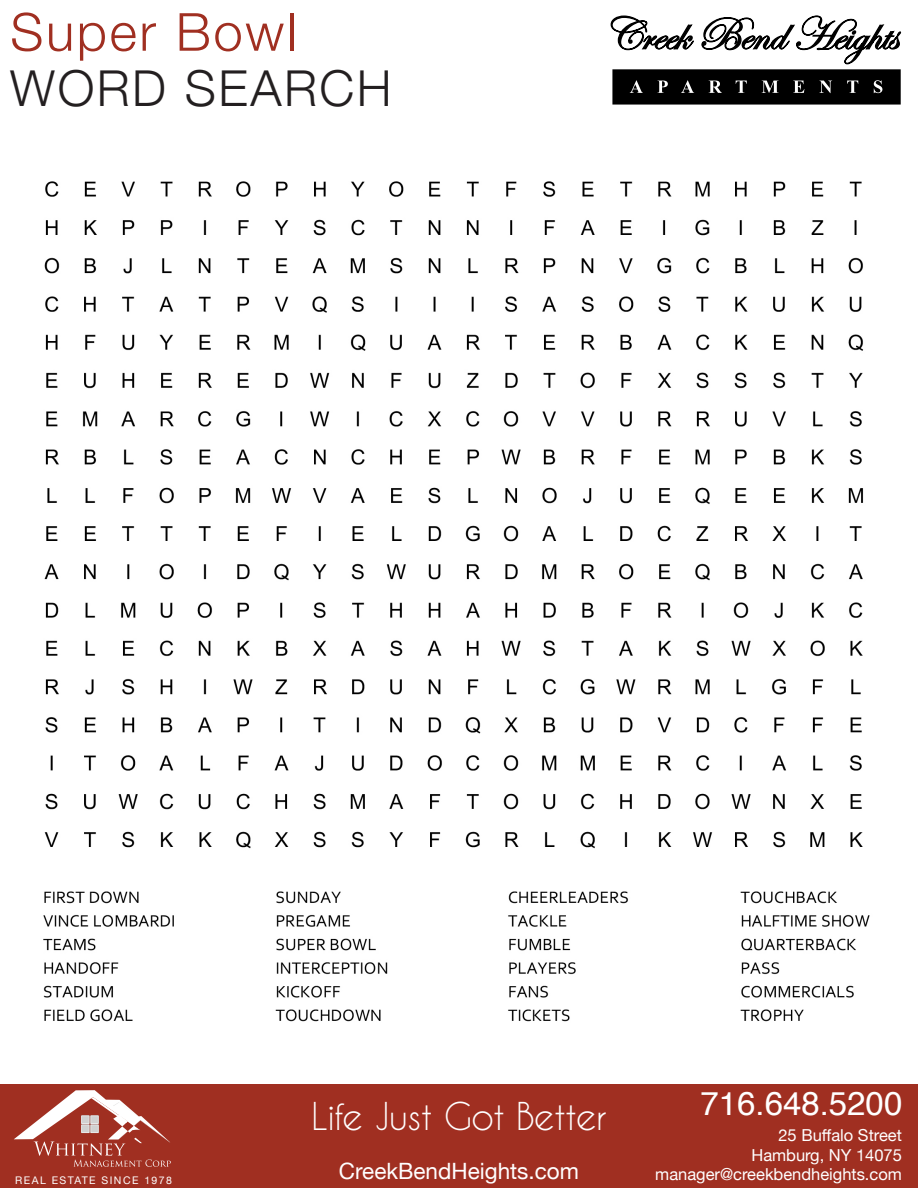
<style>
.page{position:relative;width:918px;height:1188px;background:#fff}
.page>*{position:absolute;margin:0;border:0;box-sizing:border-box;transform-origin:0 0}
.t1{font:300 52.5px "Helvetica Neue";letter-spacing:.05em;color:#a02f21}
.t2{font:300 49.5px "Helvetica Neue";letter-spacing:.05em;color:#231f20}
.t3{font:36px "Caviar Dreams";letter-spacing:-.02em;color:#fff}
.t4{font:33px "Helvetica";color:#fff}
.t5{font:22.5px "Helvetica Neue";color:#fff}
.t6{font:16.5px "Helvetica Neue";color:#fff}
.t7{font:10.5px "Helvetica Neue";letter-spacing:.14em;color:#fff}
</style>
<div class="page">
<div style="left:0;top:1085px;width:918px;height:103px;background:#a02f21"></div>
<svg style="left:14px;top:1090px;width:157px;height:77px"></svg>
<div style="left:81px;top:1125px;width:8px;height:8px;border:1px solid #aaa9a9"></div>
<div style="left:82px;top:1125px;width:7px;height:8px;border:1px solid #f1f1f1"></div>
<div style="left:82px;top:1125px;width:7px;height:7px;background:#d1d1d1"></div>
<div style="left:91px;top:1125px;width:7px;height:8px;border:1px solid #f1f1f1"></div>
<div style="left:91px;top:1125px;width:7px;height:7px;background:#d1d1d1"></div>
<div style="left:91px;top:1116px;width:7px;height:8px;border:1px solid #aaa9a9"></div>
<div style="left:91px;top:1116px;width:7px;height:7px;background:#d1d1d1"></div>
<div style="left:81px;top:1116px;width:8px;height:8px;border:1px solid #aaa9a9"></div>
<div style="left:82px;top:1116px;width:7px;height:7px;background:#d1d1d1"></div>
<svg style="left:610px;top:15px;width:292px;height:90px"></svg>
<img style="left:43px;top:181px;width:827px;height:841px">
<p class="t1" style="left:10px;top:-10px;width:288px">Super Bowl</p>
<p class="t2" style="left:10px;top:49px;width:383px">WORD SEARCH</p>
<p class="t7" style="left:15px;top:1172px;width:158px">REAL ESTATE SINCE 1978</p>
<p class="t4" style="left:701px;top:1078px;width:203px">716.648.5200</p>
<p class="t6" style="left:778px;top:1123px;width:125px">25 Buffalo Street</p>
<p class="t6" style="left:751px;top:1143px;width:152px">Hamburg, NY 14075</p>
<p class="t3" style="left:311px;top:1094px;width:297px">Life Just Got Better</p>
<p class="t5" style="left:339px;top:1155px;width:242px">CreekBendHeights.com</p>
<p class="t6" style="left:655px;top:1163px;width:248px">manager@creekbendheights.com</p>
</div>
